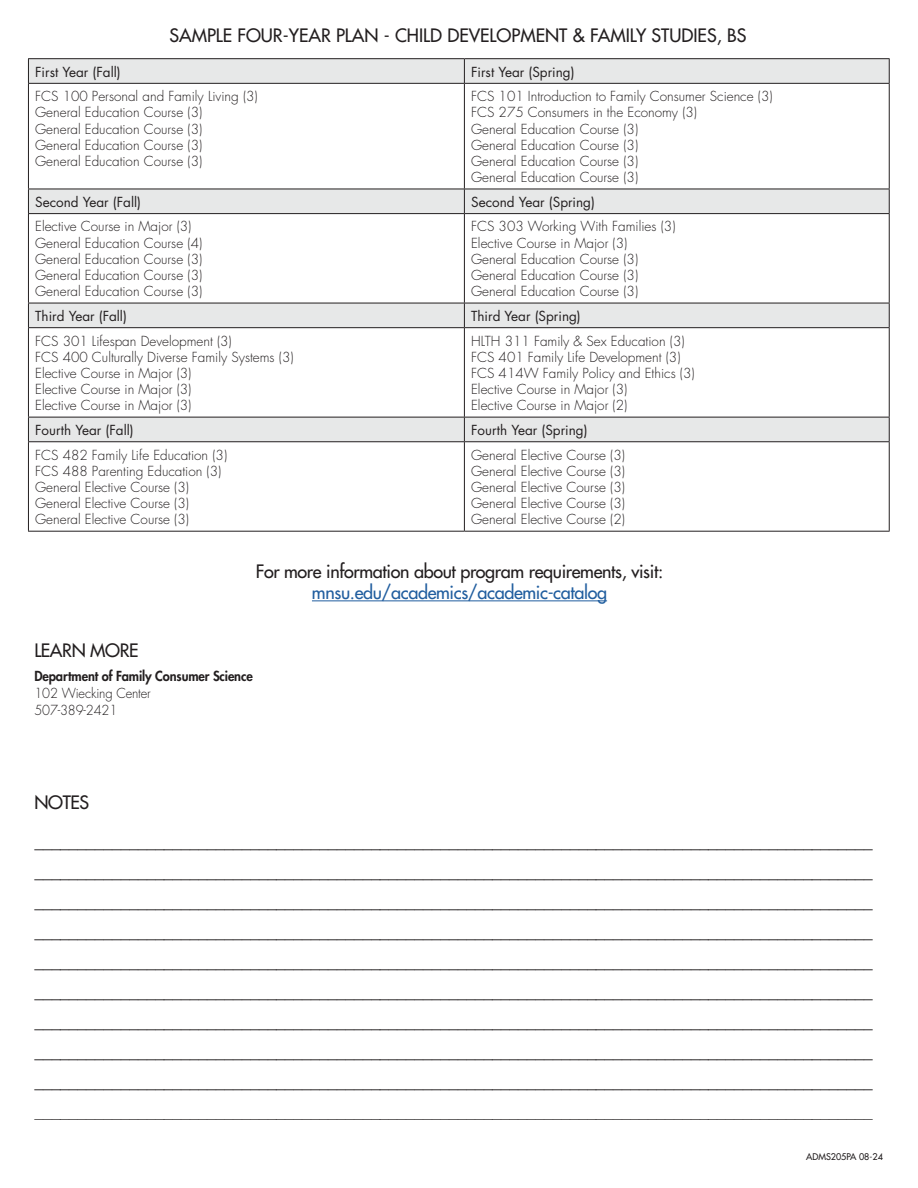
<style>
.page{position:relative;width:918px;height:1188px;background:#fff}
.page>*{position:absolute;margin:0;border:0;box-sizing:border-box;transform-origin:0 0}
.t1{font:500 18px/30px "Futura Std";letter-spacing:-.02em;color:#231f20}
.t2{font:500 18px "Futura Std";color:#231f20}
.t3{font:500 18px "Futura Std";letter-spacing:-.02em;color:#215e9f}
.t4{font:300 13.5px/16.2px "Futura Std";color:#231f20}
.t5{font:13.5px "Futura Std";color:#231f20}
.t6{font:800 13.5px "Futura Std";letter-spacing:-.01em;color:#231f20;scale:.95 1}
.t7{font:300 13.5px/17.2px "Futura Std";color:#231f20;scale:.95 1}
.t8{font:500 9px "Futura Std";color:#231f20}
</style>
<div class="page">
<hr style="left:312px;top:600px;width:295px;height:1px;background:#215e9f">
<svg style="left:29px;top:59px;width:860px;height:382px"></svg>
<hr style="left:28px;top:58px;width:436px;height:1px;background:#231f20">
<svg style="left:28px;top:59px;width:1px;height:24px"></svg>
<hr style="left:464px;top:58px;width:426px;height:1px;background:#231f20">
<svg style="left:464px;top:59px;width:1px;height:24px"></svg>
<svg style="left:889px;top:59px;width:1px;height:24px"></svg>
<hr style="left:28px;top:83px;width:436px;height:1px;background:#231f20">
<hr style="left:28px;top:84px;width:1px;height:105px;background:#231f20">
<hr style="left:464px;top:83px;width:426px;height:1px;background:#231f20">
<hr style="left:464px;top:84px;width:1px;height:105px;background:#231f20">
<hr style="left:889px;top:84px;width:1px;height:105px;background:#231f20">
<hr style="left:28px;top:189px;width:436px;height:1px;background:#231f20">
<svg style="left:28px;top:189px;width:1px;height:24px"></svg>
<hr style="left:464px;top:189px;width:426px;height:1px;background:#231f20">
<svg style="left:464px;top:189px;width:1px;height:24px"></svg>
<svg style="left:889px;top:189px;width:1px;height:24px"></svg>
<hr style="left:28px;top:213px;width:436px;height:1px;background:#231f20">
<hr style="left:28px;top:214px;width:1px;height:89px;background:#231f20">
<hr style="left:464px;top:213px;width:426px;height:1px;background:#231f20">
<hr style="left:464px;top:214px;width:1px;height:89px;background:#231f20">
<hr style="left:889px;top:214px;width:1px;height:89px;background:#231f20">
<hr style="left:28px;top:303px;width:436px;height:1px;background:#231f20">
<svg style="left:28px;top:303px;width:1px;height:24px"></svg>
<hr style="left:464px;top:303px;width:426px;height:1px;background:#231f20">
<svg style="left:464px;top:303px;width:1px;height:24px"></svg>
<svg style="left:889px;top:303px;width:1px;height:24px"></svg>
<hr style="left:28px;top:327px;width:436px;height:1px;background:#231f20">
<hr style="left:28px;top:328px;width:1px;height:89px;background:#231f20">
<hr style="left:464px;top:327px;width:426px;height:1px;background:#231f20">
<hr style="left:464px;top:328px;width:1px;height:89px;background:#231f20">
<hr style="left:889px;top:328px;width:1px;height:89px;background:#231f20">
<hr style="left:28px;top:417px;width:436px;height:1px;background:#231f20">
<svg style="left:28px;top:417px;width:1px;height:24px"></svg>
<hr style="left:464px;top:417px;width:426px;height:1px;background:#231f20">
<svg style="left:464px;top:417px;width:1px;height:24px"></svg>
<svg style="left:889px;top:417px;width:1px;height:24px"></svg>
<hr style="left:28px;top:441px;width:436px;height:1px;background:#231f20">
<hr style="left:28px;top:442px;width:1px;height:89px;background:#231f20">
<hr style="left:464px;top:441px;width:426px;height:1px;background:#231f20">
<hr style="left:464px;top:442px;width:1px;height:89px;background:#231f20">
<hr style="left:889px;top:442px;width:1px;height:89px;background:#231f20">
<hr style="left:28px;top:531px;width:436px;height:1px;background:#231f20">
<hr style="left:464px;top:531px;width:426px;height:1px;background:#231f20">
<h1 class="t2" style="left:169px;top:24px;width:578px">SAMPLE FOUR-YEAR PLAN - CHILD DEVELOPMENT &amp; FAMILY STUDIES, BS</h1>
<p class="t5" style="left:35px;top:63px;width:87px">First Year (Fall)</p>
<p class="t5" style="left:471px;top:63px;width:105px">First Year (Spring)</p>
<p class="t4" style="left:35px;top:89px;width:224px">FCS 100 Personal and Family Living (3)<br>General Education Course (3)<br>General Education Course (3)<br>General Education Course (3)<br>General Education Course (3)</p>
<p class="t4" style="left:471px;top:89px;width:303px">FCS 101 Introduction to Family Consumer Science (3)<br>FCS 275 Consumers in the Economy (3)<br>General Education Course (3)<br>General Education Course (3)<br>General Education Course (3)<br>General Education Course (3)</p>
<p class="t5" style="left:35px;top:193px;width:107px">Second Year (Fall)</p>
<p class="t5" style="left:471px;top:193px;width:125px">Second Year (Spring)</p>
<p class="t4" style="left:35px;top:219px;width:169px">Elective Course in Major (3)<br>General Education Course (4)<br>General Education Course (3)<br>General Education Course (3)<br>General Education Course (3)</p>
<p class="t4" style="left:471px;top:219px;width:206px">FCS 303 Working With Families (3)<br>Elective Course in Major (3)<br>General Education Course (3)<br>General Education Course (3)<br>General Education Course (3)</p>
<p class="t5" style="left:35px;top:307px;width:93px">Third Year (Fall)</p>
<p class="t5" style="left:471px;top:307px;width:111px">Third Year (Spring)</p>
<p class="t4" style="left:35px;top:333px;width:260px">FCS 301 Lifespan Development (3)<br>FCS 400 Culturally Diverse Family Systems (3)<br>Elective Course in Major (3)<br>Elective Course in Major (3)<br>Elective Course in Major (3)</p>
<p class="t4" style="left:471px;top:333px;width:225px">HLTH 311 Family &amp; Sex Education (3)<br>FCS 401 Family Life Development (3)<br>FCS 414W Family Policy and Ethics (3)<br>Elective Course in Major (3)<br>Elective Course in Major (2)</p>
<p class="t5" style="left:35px;top:421px;width:100px">Fourth Year (Fall)</p>
<p class="t5" style="left:471px;top:421px;width:118px">Fourth Year (Spring)</p>
<p class="t4" style="left:35px;top:447px;width:194px">FCS 482 Family Life Education (3)<br>FCS 488 Parenting Education (3)<br>General Elective Course (3)<br>General Elective Course (3)<br>General Elective Course (3)</p>
<p class="t4" style="left:471px;top:447px;width:155px;text-align:justify">General Elective Course (3)<br>General Elective Course (3)<br>General Elective Course (3)<br>General Elective Course (3)<br>General Elective Course (2)</p>
<h1 class="t1" style="left:256px;top:557px;width:409px">For more information about program requirements, visit:</h1>
<h1 class="t3" style="left:312px;top:581px;width:297px">mnsu.edu/academics/academic-catalog</h1>
<h1 class="t1" style="left:34px;top:636px;width:106px">LEARN MORE</h1>
<p class="t6" style="left:34px;top:667px;width:231px">Department of Family Consumer Science</p>
<p class="t7" style="left:34px;top:685px;width:124px">102 Wiecking Center<br>507-389-2421</p>
<h1 class="t1" style="left:34px;top:783px;width:840px;line-height:39px">NOTES _________________________________________________________________________________________________</h1>
<p class="t1" style="left:34px;top:857px;width:840px;text-align:justify">_________________________________________________________________________________________________ _________________________________________________________________________________________________ _________________________________________________________________________________________________ _________________________________________________________________________________________________ _________________________________________________________________________________________________ _________________________________________________________________________________________________ _________________________________________________________________________________________________ _________________________________________________________________________________________________ _________________________________________________________________________________________________</p>
<p class="t8" style="left:806px;top:1151px;width:78px">ADMS205PA 08-24</p>
</div>
